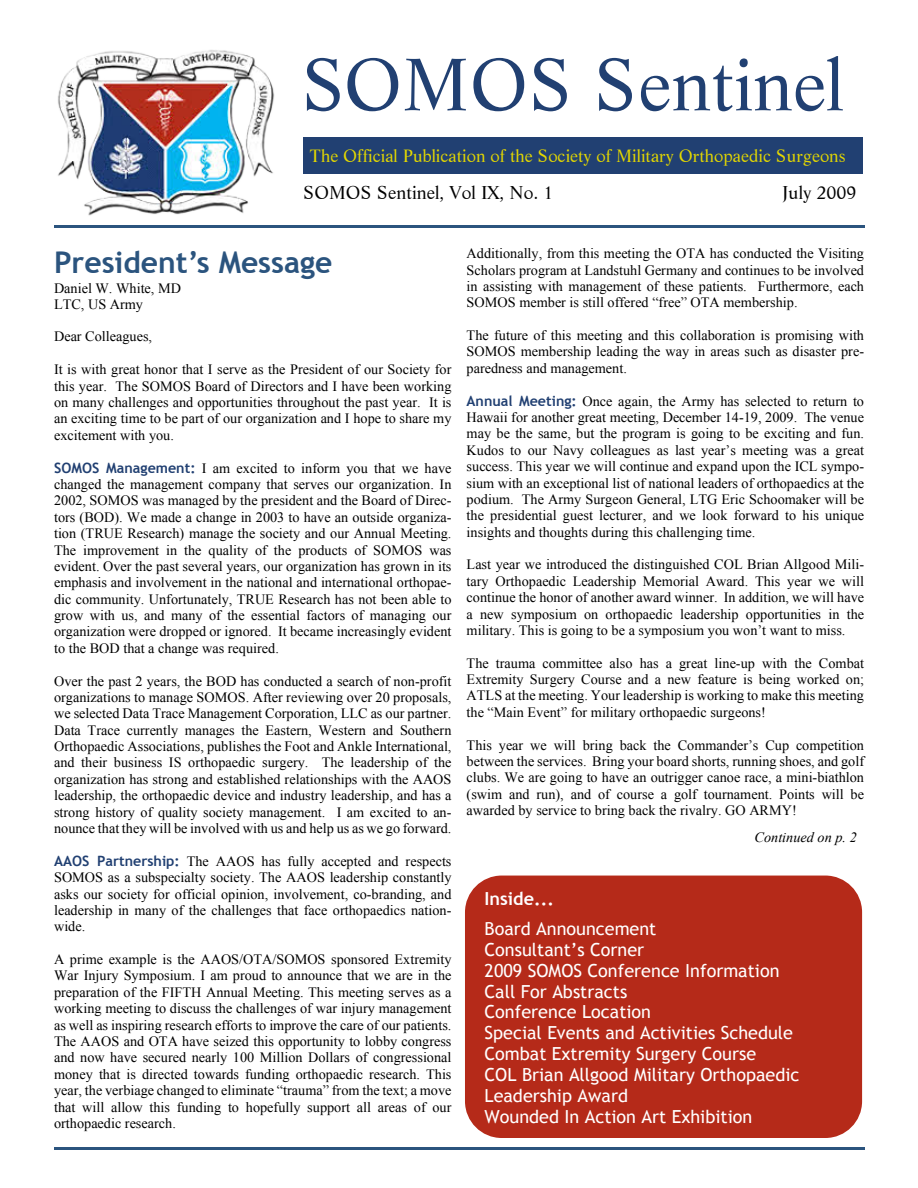
<style>
.page{position:relative;width:918px;height:1188px;background:#fff}
.page>*{position:absolute;margin:0;border:0;box-sizing:border-box;transform-origin:0 0}
.t1{font:72px "Life BT";color:#214072}
.t2{font:700 30px "Trebuchet MS";color:#2b547e}
.t3{font:18px/20.9px "Trebuchet MS";color:#fff}
.t4{font:18px "Life BT";color:#000}
.t5{font:700 18px "Trebuchet MS";color:#fff}
.t6{font:17.25px "Life BT";color:#e4d800}
.t7{font:14.25px/16.4px "Times New Roman";color:#000;text-align:justify}
.t8{font:italic 14.25px "Times New Roman";color:#000}
.s1{font-family:"Trebuchet MS";font-weight:700;color:#214072}
</style>
<div class="page">
<img style="left:58px;top:50px;width:217px;height:166px">
<div style="left:303px;top:138px;width:560px;height:36px;background:#214072"></div>
<div style="left:465px;top:876px;width:397px;height:262px;background:#b52a19;border-radius:37px"></div>
<hr style="left:54px;top:225px;width:811px;height:2px;background:#2b547e">
<hr style="left:54px;top:1148px;width:811px;height:2px;background:#2b547e">
<h1 class="t1" style="left:301px;top:56px;width:545px">SOMOS Sentinel</h1>
<p class="t6" style="left:310px;top:149px;width:538px">The Official Publication of the Society of Military Orthopaedic Surgeons</p>
<p class="t4" style="left:303px;top:186px;width:252px">SOMOS Sentinel, Vol IX, No. 1</p>
<p class="t4" style="left:782px;top:186px;width:76px">July 2009</p>
<h2 class="t2" style="left:54px;top:251px;width:280px">President’s Message</h2>
<p class="t7" style="left:54px;top:281px;width:129px">Daniel W. White, MD<br>LTC, US Army</p>
<p class="t7" style="left:54px;top:330px;width:100px">Dear Colleagues,</p>
<p class="t7" style="left:54px;top:363px;width:399px">It is with great honor that I serve as the President of our Society for this year. The SOMOS Board of Directors and I have been working on many challenges and opportunities throughout the past year. It is an exciting time to be part of our organization and I hope to share my excitement with you.</p>
<p class="t7" style="left:54px;top:462px;width:399px"><span class="s1">SOMOS Management:</span> I am excited to inform you that we have changed the management company that serves our organization. In 2002, SOMOS was managed by the president and the Board of Direc&shy;tors (BOD). We made a change in 2003 to have an outside organiza&shy;tion (TRUE Research) manage the society and our Annual Meeting.<br>The improvement in the quality of the products of SOMOS was evident. Over the past several years, our organization has grown in its emphasis and involvement in the national and international orthopae&shy;dic community. Unfortunately, TRUE Research has not been able to grow with us, and many of the essential factors of managing our organization were dropped or ignored. It became increasingly evident to the BOD that a change was required.</p>
<p class="t7" style="left:54px;top:674px;width:399px">Over the past 2 years, the BOD has conducted a search of non-profit organizations to manage SOMOS. After reviewing over 20 proposals, we selected Data Trace Management Corporation, LLC as our partner.<br>Data Trace currently manages the Eastern, Western and Southern Orthopaedic Associations, publishes the Foot and Ankle International, and their business IS orthopaedic surgery. The leadership of the organization has strong and established relationships with the AAOS leadership, the orthopaedic device and industry leadership, and has a strong history of quality society management. I am excited to an&shy;nounce that they will be involved with us and help us as we go forward.</p>
<p class="t7" style="left:54px;top:855px;width:399px"><span class="s1">AAOS Partnership:</span> The AAOS has fully accepted and respects SOMOS as a subspecialty society. The AAOS leadership constantly asks our society for official opinion, involvement, co-branding, and leadership in many of the challenges that face orthopaedics nation&shy;wide.</p>
<p class="t7" style="left:54px;top:953px;width:399px">A prime example is the AAOS/OTA/SOMOS sponsored Extremity War Injury Symposium. I am proud to announce that we are in the preparation of the FIFTH Annual Meeting. This meeting serves as a working meeting to discuss the challenges of war injury management as well as inspiring research efforts to improve the care of our patients.<br>The AAOS and OTA have seized this opportunity to lobby congress and now have secured nearly 100 Million Dollars of congressional money that is directed towards funding orthopaedic research. This year, the verbiage changed to eliminate “trauma” from the text; a move that will allow this funding to hopefully support all areas of our orthopaedic research.</p>
<p class="t7" style="left:467px;top:247px;width:399px">Additionally, from this meeting the OTA has conducted the Visiting Scholars program at Landstuhl Germany and continues to be involved in assisting with management of these patients. Furthermore, each SOMOS member is still offered “free” OTA membership.</p>
<p class="t7" style="left:467px;top:328px;width:399px">The future of this meeting and this collaboration is promising with SOMOS membership leading the way in areas such as disaster pre&shy;paredness and management.</p>
<p class="t7" style="left:467px;top:395px;width:399px"><span class="s1">Annual Meeting:</span> Once again, the Army has selected to return to Hawaii for another great meeting, December 14-19, 2009. The venue may be the same, but the program is going to be exciting and fun.<br>Kudos to our Navy colleagues as last year’s meeting was a great success. This year we will continue and expand upon the ICL sympo&shy;sium with an exceptional list of national leaders of orthopaedics at the podium. The Army Surgeon General, LTG Eric Schoomaker will be the presidential guest lecturer, and we look forward to his unique insights and thoughts during this challenging time.</p>
<p class="t7" style="left:467px;top:558px;width:399px">Last year we introduced the distinguished COL Brian Allgood Mili&shy;tary Orthopaedic Leadership Memorial Award. This year we will continue the honor of another award winner. In addition, we will have a new symposium on orthopaedic leadership opportunities in the military. This is going to be a symposium you won’t want to miss.</p>
<p class="t7" style="left:467px;top:656px;width:399px">The trauma committee also has a great line-up with the Combat Extremity Surgery Course and a new feature is being worked on; ATLS at the meeting. Your leadership is working to make this meeting the “Main Event” for military orthopaedic surgeons!</p>
<p class="t7" style="left:467px;top:738px;width:399px">This year we will bring back the Commander’s Cup competition between the services. Bring your board shorts, running shoes, and golf clubs. We are going to have an outrigger canoe race, a mini-biathlon (swim and run), and of course a golf tournament. Points will be awarded by service to bring back the rivalry. GO ARMY!</p>
<p class="t8" style="left:755px;top:832px;width:104px">Continued on p. 2</p>
<p class="t5" style="left:485px;top:892px;width:71px">Inside...</p>
<p class="t3" style="left:485px;top:920px;width:316px">Board Announcement<br>Consultant’s Corner<br>2009 SOMOS Conference Information<br>Call For Abstracts<br>Conference Location<br>Special Events and Activities Schedule<br>Combat Extremity Surgery Course<br>COL Brian Allgood Military Orthopaedic<br>Leadership Award<br>Wounded In Action Art Exhibition</p>
</div>
